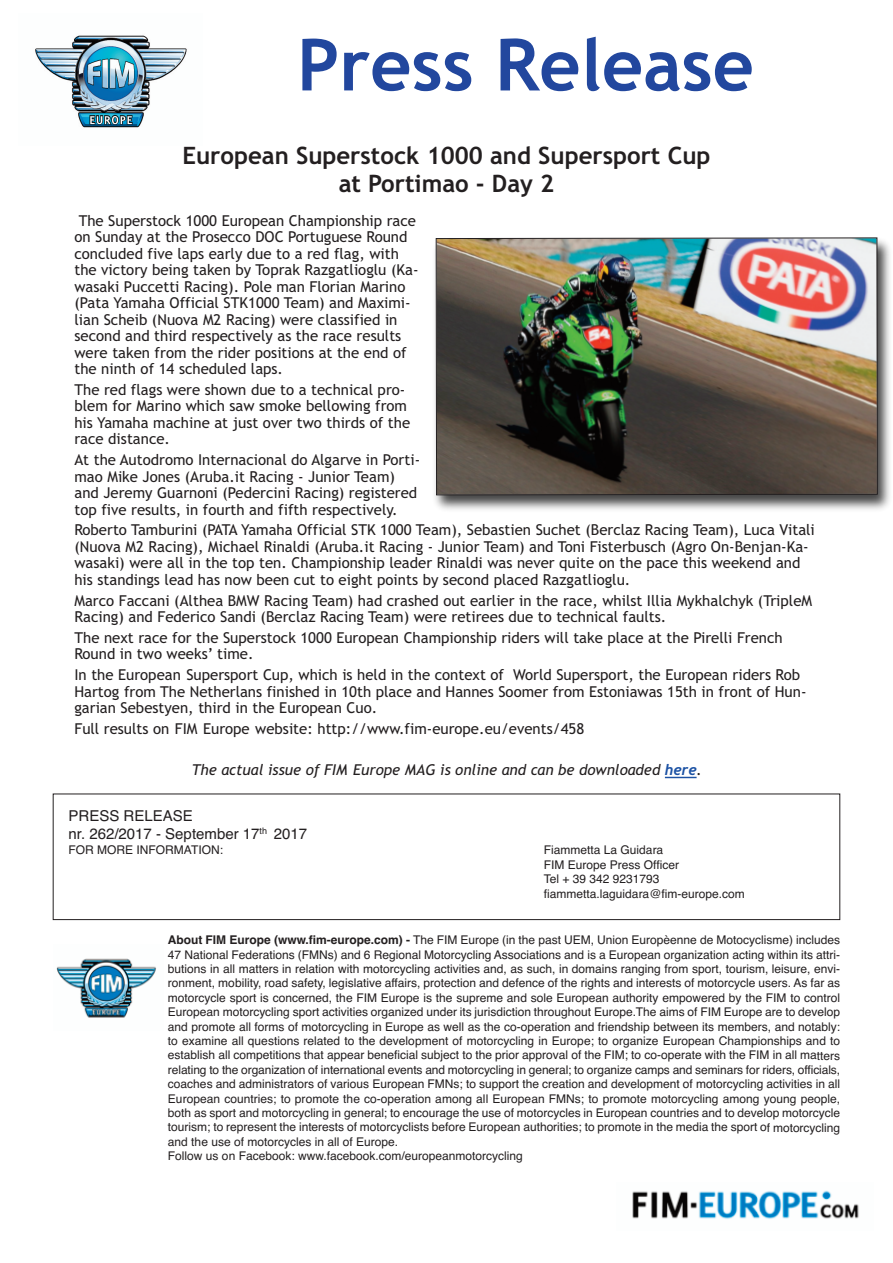
<style>
.page{position:relative;width:893px;height:1263px;background:#fff}
.page>*{position:absolute;margin:0;border:0;box-sizing:border-box;transform-origin:0 0}
.t1{font:700 72px "Trebuchet MS";color:#22479e}
.t2{font:700 24px/28.2px "Trebuchet MS";color:#231f20;text-align:center}
.t3{font:15px/16.5px "Trebuchet MS";color:#231f20}
.t4{font:italic 15px "Trebuchet MS";color:#231f20}
.t5{font:15px/18px "Helvetica";color:#231f20}
.t6{font:12px/14.4px "Helvetica";color:#231f20}
.s1{font-family:"Trebuchet";font-weight:700;color:#1c52a4}
.s2{font-weight:700}
</style>
<div class="page">
<img style="left:56px;top:958px;width:100px;height:60px">
<div style="left:53px;top:793px;width:787px;height:127px;border:1px solid #231f20"></div>
<img style="left:35px;top:35px;width:152px;height:93px">
<img style="left:632px;top:1190px;width:227px;height:29px">
<hr style="left:665px;top:777px;width:32px;height:1px;background:#1c52a4">
<img style="left:434px;top:240px;width:456px;height:270px">
<img style="left:435px;top:237px;width:443px;height:259px">
<h1 class="t1" style="left:297px;top:24px;width:458px">Press Release</h1>
<h2 class="t2" style="left:182px;top:142px;width:530px">European Superstock 1000 and Supersport Cup at Portimao - Day 2</h2>
<p class="t3" style="left:74px;top:212px;width:346px">The Superstock 1000 European Championship race on Sunday at the Prosecco DOC Portuguese Round concluded five laps early due to a red flag, with the victory being taken by Toprak Razgatlioglu (Ka&shy;wasaki Puccetti Racing). Pole man Florian Marino (Pata Yamaha Official STK1000 Team) and Maximi&shy;lian Scheib (Nuova M2 Racing) were classified in second and third respectively as the race results were taken from the rider positions at the end of the ninth of 14 scheduled laps.</p>
<p class="t3" style="left:74px;top:381px;width:337px">The red flags were shown due to a technical pro&shy;blem for Marino which saw smoke bellowing from his Yamaha machine at just over two thirds of the race distance.</p>
<p class="t3" style="left:74px;top:452px;width:347px">At the Autodromo Internacional do Algarve in Porti&shy;mao Mike Jones (Aruba.it Racing - Junior Team) and Jeremy Guarnoni (Pedercini Racing) registered top five results, in fourth and fifth respectively.</p>
<p class="t3" style="left:74px;top:522px;width:742px">Roberto Tamburini (PATA Yamaha Official STK 1000 Team), Sebastien Suchet (Berclaz Racing Team), Luca Vitali (Nuova M2 Racing), Michael Rinaldi (Aruba.it Racing - Junior Team) and Toni Fisterbusch (Agro On-Benjan-Ka&shy;wasaki) were all in the top ten. Championship leader Rinaldi was never quite on the pace this weekend and his standings lead has now been cut to eight points by second placed Razgatlioglu.</p>
<p class="t3" style="left:74px;top:592px;width:739px">Marco Faccani (Althea BMW Racing Team) had crashed out earlier in the race, whilst Illia Mykhalchyk (TripleM<br>Racing) and Federico Sandi (Berclaz Racing Team) were retirees due to technical faults.</p>
<p class="t3" style="left:74px;top:629px;width:710px">The next race for the Superstock 1000 European Championship riders will take place at the Pirelli French<br>Round in two weeks’ time.</p>
<p class="t3" style="left:74px;top:667px;width:733px">In the European Supersport Cup, which is held in the context of World Supersport, the European riders Rob<br>Hartog from The Netherlans finished in 10th place and Hannes Soomer from Estoniawas 15th in front of Hun&shy;garian Sebestyen, third in the European Cuo.</p>
<p class="t3" style="left:74px;top:720px;width:511px">Full results on FIM Europe website: http://www.fim-europe.eu/events/458</p>
<p class="t4" style="left:192px;top:761px;width:512px">The actual issue of FIM Europe MAG is online and can be downloaded <span class="s1">here</span>.</p>
<p class="t5" style="left:69px;top:806px;width:240px">PRESS RELEASE<br>nr. 262/2017 - September 17<sup>th</sup> 2017</p>
<p class="t6" style="left:69px;top:843px;width:156px">FOR MORE INFORMATION:</p>
<p class="t6" style="left:544px;top:843px;width:203px">Fiammetta La Guidara<br>FIM Europe Press Officer<br>Tel + 39 342 9231793 fiammetta.laguidara@fim-europe.com</p>
<p class="t6" style="left:168px;top:933px;width:674px"><span class="s2">About FIM Europe (www.fim-europe.com) -</span> The FIM Europe (in the past UEM, Union Europèenne de Motocyclisme) includes 47 National Federations (FMNs) and 6 Regional Motorcycling Associations and is a European organization acting within its attri&shy;butions in all matters in relation with motorcycling activities and, as such, in domains ranging from sport, tourism, leisure, envi&shy;ronment, mobility, road safety, legislative affairs, protection and defence of the rights and interests of motorcycle users. As far as motorcycle sport is concerned, the FIM Europe is the supreme and sole European authority empowered by the FIM to control European motorcycling sport activities organized under its jurisdiction throughout Europe.The aims of FIM Europe are to develop and promote all forms of motorcycling in Europe as well as the co-operation and friendship between its members, and notably: to examine all questions related to the development of motorcycling in Europe; to organize European Championships and to establish all competitions that appear beneficial subject to the prior approval of the FIM; to co-operate with the FIM in all matters relating to the organization of international events and motorcycling in general; to organize camps and seminars for riders, officials, coaches and administrators of various European FMNs; to support the creation and development of motorcycling activities in all European countries; to promote the co-operation among all European FMNs; to promote motorcycling among young people, both as sport and motorcycling in general; to encourage the use of motorcycles in European countries and to develop motorcycle tourism; to represent the interests of motorcyclists before European authorities; to promote in the media the sport of motorcycling and the use of motorcycles in all of Europe.<br>Follow us on Facebook: www.facebook.com/europeanmotorcycling</p>
</div>
